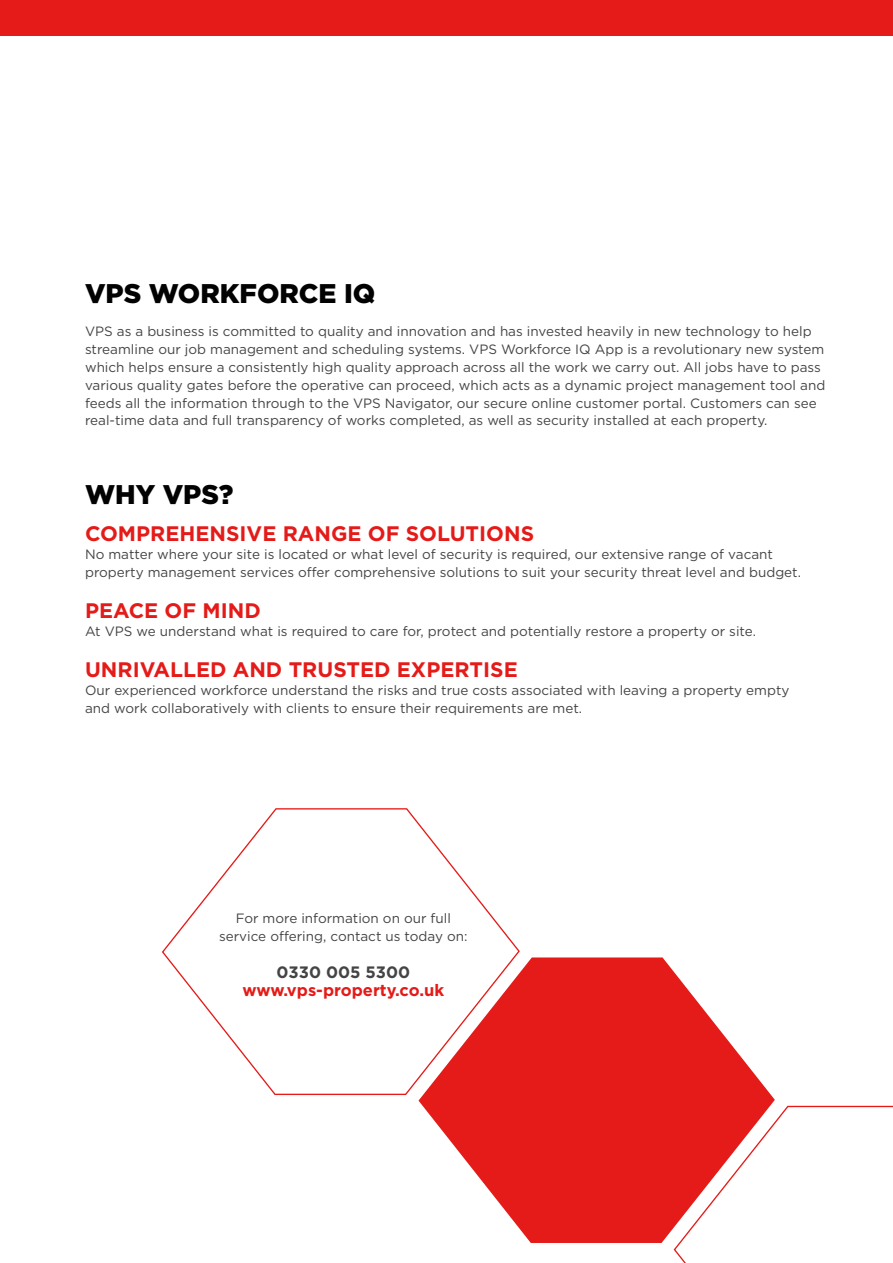
<style>
.page{position:relative;width:893px;height:1263px;background:#fff}
.page>*{position:absolute;margin:0;border:0;box-sizing:border-box;transform-origin:0 0}
.t1{font:900 27px "Gotham";color:#020203}
.t2{font:700 21px "Gotham";color:#e41b18}
.t3{font:700 16.5px "Gotham";color:#e41b18}
.t4{font:700 16.5px "Gotham";color:#444}
.t5{font:13.5px/18px "Gotham";color:#444}
</style>
<div class="page">
<svg style="left:418px;top:957px;width:357px;height:286px;fill:#e41b18"></svg>
<svg style="left:162px;top:808px;width:359px;height:288px"></svg>
<svg style="left:673px;top:1104px;width:220px;height:159px"></svg>
<div style="left:0;top:0;width:893px;height:35px;background:#e41b18"></div>
<h1 class="t1" style="left:85px;top:274px;width:292px">VPS WORKFORCE IQ</h1>
<p class="t5" style="left:85px;top:321px;width:742px">VPS as a business is committed to quality and innovation and has invested heavily in new technology to help streamline our job management and scheduling systems. VPS Workforce IQ App is a revolutionary new system which helps ensure a consistently high quality approach across all the work we carry out. All jobs have to pass various quality gates before the operative can proceed, which acts as a dynamic project management tool and feeds all the information through to the VPS Navigator, our secure online customer portal. Customers can see real-time data and full transparency of works completed, as well as security installed at each property.</p>
<h1 class="t1" style="left:85px;top:476px;width:150px">WHY VPS?</h1>
<h2 class="t2" style="left:85px;top:520px;width:451px">COMPREHENSIVE RANGE OF SOLUTIONS</h2>
<p class="t5" style="left:85px;top:545px;width:717px">No matter where your site is located or what level of security is required, our extensive range of vacant property management services offer comprehensive solutions to suit your security threat level and budget.</p>
<h2 class="t2" style="left:85px;top:597px;width:177px">PEACE OF MIND</h2>
<p class="t5" style="left:85px;top:622px;width:672px">At VPS we understand what is required to care for, protect and potentially restore a property or site.</p>
<h2 class="t2" style="left:85px;top:656px;width:434px">UNRIVALLED AND TRUSTED EXPERTISE</h2>
<p class="t5" style="left:85px;top:681px;width:706px">Our experienced workforce understand the risks and true costs associated with leaving a property empty and work collaboratively with clients to ensure their requirements are met.</p>
<p class="t5" style="left:219px;top:909px;width:250px;text-align:center">For more information on our full service offering, contact us today on:</p>
<p class="t4" style="left:277px;top:961px;width:135px">0330 005 5300</p>
<p class="t3" style="left:242px;top:979px;width:203px">www.vps-property.co.uk</p>
</div>
